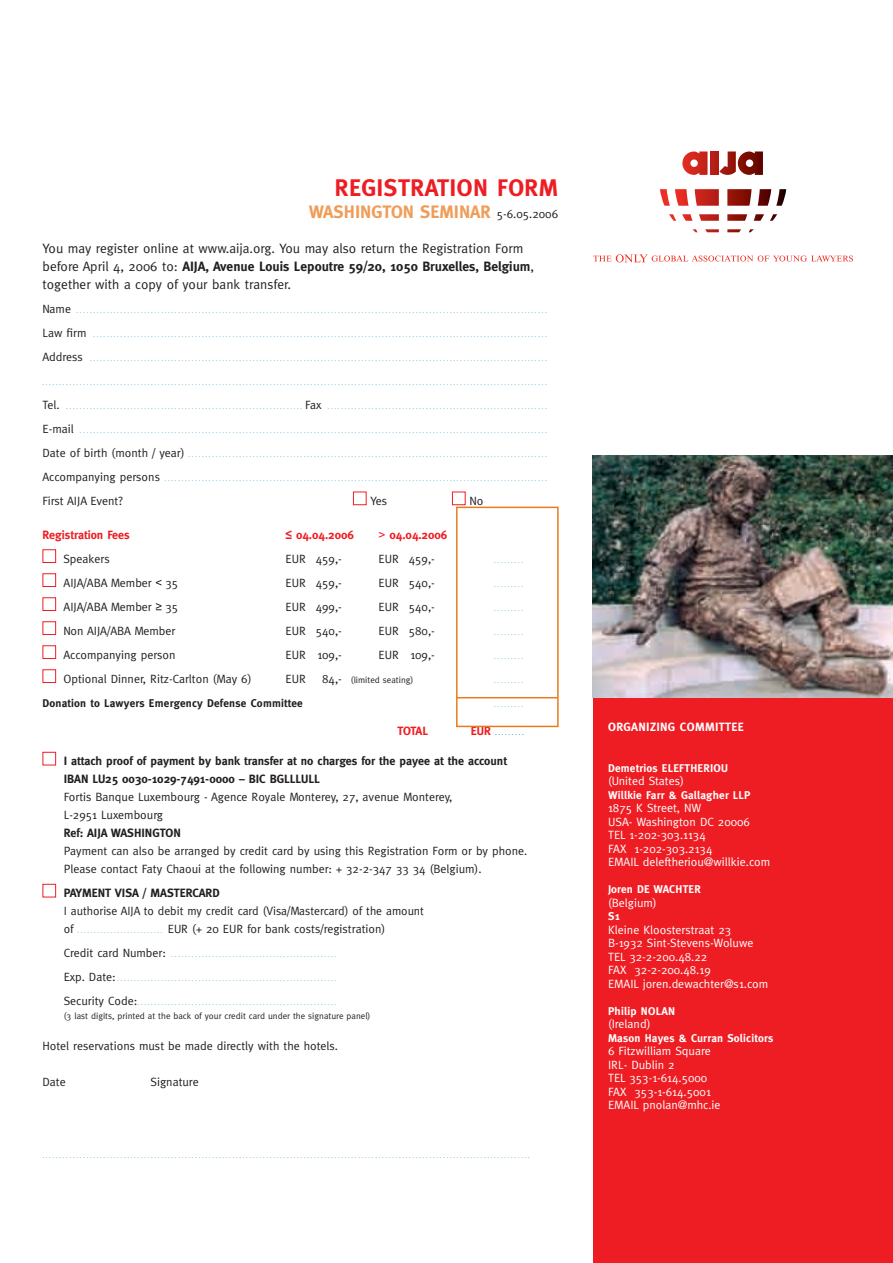
<style>
.page{position:relative;width:893px;height:1263px;background:#fff}
.page>*{position:absolute;margin:0;border:0;box-sizing:border-box;transform-origin:0 0}
.t1{font:700 24px "Meta";letter-spacing:.02em;color:#ee1d23}
.t2{font:700 18px "Meta";color:#ef9d59}
.t3{font:13.5px/18px "Meta";color:#231f20}
.t4{font:12px/18px "Meta";color:#231f20}
.t5{font:12px/13.5px "Meta";color:#fff}
.t6{font:700 12px/18px "Meta";color:#231f20}
.t7{font:700 12px "Meta";color:#ee1d23}
.t8{font:700 12px "Meta";letter-spacing:.03em;color:#fff}
.t9{font:700 11.25px "Meta";letter-spacing:.02em;color:#fff}
.t10{font:700 11.25px "Meta";letter-spacing:.02em;color:#231f20}
.t11{font:9px "Meta";color:#231f20}
.t12{font:6px "Meta";color:#3098d4}
.t13{font:700 6px "Meta";color:#3098d4}
.s1{font-weight:700;font-size:18px;color:#ef9d59}
.s2{font-weight:700}
.s3{font-size:12px;color:#231f20}
.s4{font-family:"Arial"}
.s5{font-family:"Arial";font-weight:400}
.s6{font-size:12px}
.s7{font-size:12px;color:#ee1d23}
.s8{font-size:6px;color:#3098d4}
</style>
<div class="page">
<div style="left:593px;top:473px;width:300px;height:790px;background:#ee1d23"></div>
<img style="left:592px;top:455px;width:301px;height:242px">
<div style="left:353px;top:492px;width:14px;height:13px;border:1px solid #ee1d23"></div>
<div style="left:452px;top:492px;width:14px;height:13px;border:1px solid #ee1d23"></div>
<div style="left:43px;top:549px;width:13px;height:14px;border:1px solid #ee1d23"></div>
<div style="left:43px;top:573px;width:13px;height:14px;border:1px solid #ee1d23"></div>
<svg style="left:156px;top:580px;width:5px;height:5px"></svg>
<div style="left:43px;top:597px;width:13px;height:14px;border:1px solid #ee1d23"></div>
<svg style="left:156px;top:603px;width:6px;height:7px"></svg>
<div style="left:43px;top:621px;width:13px;height:14px;border:1px solid #ee1d23"></div>
<div style="left:43px;top:645px;width:13px;height:14px;border:1px solid #ee1d23"></div>
<div style="left:43px;top:669px;width:13px;height:14px;border:1px solid #ee1d23"></div>
<div style="left:43px;top:752px;width:13px;height:13px;border:1px solid #ee1d23"></div>
<div style="left:43px;top:884px;width:13px;height:13px;border:1px solid #ee1d23"></div>
<div style="left:456px;top:507px;width:103px;height:220px;border:2px solid #e87c1d"></div>
<hr style="left:457px;top:697px;width:101px;height:1px;background:#e87c1d">
<svg style="left:682px;top:151px;width:25px;height:24px"></svg>
<div style="left:711px;top:151px;width:8px;height:24px;background:#b41d15"></div>
<svg style="left:719px;top:151px;width:44px;height:24px"></svg>
<svg style="left:660px;top:189px;width:126px;height:43px"></svg>
<svg style="left:593px;top:254px;width:260px;height:8px"></svg>
<h1 class="t1" style="left:335px;top:174px;width:225px">REGISTRATION FORM</h1>
<h2 class="t2" style="left:309px;top:201px;width:12px">washington</h2>
<h3 class="t4" style="left:420px;top:205px;width:140px"><span class="s1">SEMINAR</span> 5-6.05.2006</h3>
<h3 class="t3" style="left:43px;top:239px;width:493px">You may register online at www.aija.org. You may also return the Registration Form before April 4, 2006 to: <span class="s2">AIJA, Avenue Louis Lepoutre 59/20, 1050 Bruxelles, Belgium</span>, together with a copy of your bank transfer.</h3>
<p class="t12" style="left:43px;top:308px;width:506px"><span class="s3">Name</span> ...........................................................................................................................................</p>
<p class="t12" style="left:43px;top:332px;width:506px"><span class="s3">Lawfirm</span> ......................................................................................................................................</p>
<p class="t12" style="left:43px;top:356px;width:506px"><span class="s3">Address</span> .......................................................................................................................................</p>
<p class="t12" style="left:43px;top:380px;width:506px">.....................................................................................................................................................</p>
<p class="t12" style="left:43px;top:404px;width:506px"><span class="s3">Tel.</span> ...................................................................... <span class="s3">Fax</span> .................................................................</p>
<p class="t12" style="left:43px;top:428px;width:506px"><span class="s3">E-mail</span> ..........................................................................................................................................</p>
<p class="t12" style="left:43px;top:452px;width:506px"><span class="s3">Dateofbirth(month/year)</span> ..........................................................................................................</p>
<p class="t12" style="left:43px;top:476px;width:506px"><span class="s3">Accompanyingpersons</span> .................................................................................................................</p>
<h3 class="t4" style="left:43px;top:492px;width:82px">First AIJA Event?</h3>
<h3 class="t4" style="left:370px;top:492px;width:18px">Yes</h3>
<h3 class="t4" style="left:470px;top:492px;width:15px">No</h3>
<h3 class="t7" style="left:43px;top:528px;width:89px">Registration Fees</h3>
<h3 class="t7" style="left:286px;top:528px;width:70px"><span class="s4">≤</span> 04.04.2006</h3>
<h3 class="t7" style="left:379px;top:528px;width:70px"><span class="s5">&gt;</span> 04.04.2006</h3>
<h3 class="t4" style="left:64px;top:550px;width:48px">Speakers</h3>
<h3 class="t4" style="left:286px;top:550px;width:58px">EUR 459,-</h3>
<h3 class="t4" style="left:379px;top:550px;width:58px">EUR 459,-</h3>
<p class="t12" style="left:494px;top:557px;width:30px">.........</p>
<h3 class="t4" style="left:64px;top:574px;width:116px">AIJA/ABA Member 35</h3>
<h3 class="t4" style="left:286px;top:574px;width:58px">EUR 459,-</h3>
<h3 class="t4" style="left:379px;top:574px;width:58px">EUR 540,-</h3>
<p class="t12" style="left:494px;top:581px;width:30px">.........</p>
<h3 class="t4" style="left:64px;top:598px;width:116px">AIJA/ABA Member 35</h3>
<h3 class="t4" style="left:286px;top:598px;width:58px">EUR 499,-</h3>
<h3 class="t4" style="left:379px;top:598px;width:58px">EUR 540,-</h3>
<p class="t12" style="left:494px;top:605px;width:30px">.........</p>
<h3 class="t4" style="left:64px;top:622px;width:113px">Non AIJA/ABA Member</h3>
<h3 class="t4" style="left:286px;top:622px;width:58px">EUR 540,-</h3>
<h3 class="t4" style="left:379px;top:622px;width:58px">EUR 580,-</h3>
<p class="t12" style="left:494px;top:629px;width:30px">.........</p>
<h3 class="t4" style="left:64px;top:646px;width:114px">Accompanying person</h3>
<h3 class="t4" style="left:286px;top:646px;width:58px">EUR 109,-</h3>
<h3 class="t4" style="left:379px;top:646px;width:58px">EUR 109,-</h3>
<p class="t12" style="left:494px;top:653px;width:30px">.........</p>
<h3 class="t4" style="left:64px;top:670px;width:190px">Optional Dinner, Ritz-Carlton (May 6)</h3>
<h3 class="t4" style="left:286px;top:670px;width:22px">EUR</h3>
<h3 class="t11" style="left:322px;top:674px;width:93px"><span class="s6">84,-</span> (limited seating)</h3>
<p class="t12" style="left:494px;top:677px;width:30px">.........</p>
<h3 class="t10" style="left:43px;top:696px;width:262px">Donation to Lawyers Emergency Defense Committee</h3>
<p class="t12" style="left:494px;top:701px;width:30px">.........</p>
<h3 class="t7" style="left:397px;top:724px;width:32px">TOTAL</h3>
<p class="t13" style="left:471px;top:730px;width:54px"><span class="s7">EUR</span> .........</p>
<h3 class="t6" style="left:64px;top:752px;width:445px">I attach proof of payment by bank transfer at no charges for the payee at the account<br>IBAN LU25 0030-1029-7491-0000 – BIC BGLLLULL</h3>
<h3 class="t4" style="left:64px;top:788px;width:390px">Fortis Banque Luxembourg - Agence Royale Monterey, 27, avenue Monterey,<br>L-2951 Luxembourg</h3>
<h3 class="t6" style="left:64px;top:824px;width:119px">Ref: AIJA WASHINGTON</h3>
<h3 class="t4" style="left:64px;top:842px;width:465px">Payment can also be arranged by credit card by using this Registration Form or by phone.<br>Please contact Faty Chaoui at the following number: + 32-2-347 33 34 (Belgium).</h3>
<h3 class="t6" style="left:64px;top:884px;width:157px">PAYMENT VISA / MASTERCARD</h3>
<h3 class="t4" style="left:64px;top:902px;width:362px">I authorise AIJA to debit my credit card (Visa/Mastercard) of the amount of <span class="s8">..........................</span> EUR(+20EURforbankcosts/registration)</h3>
<p class="t12" style="left:64px;top:952px;width:274px"><span class="s3">CreditcardNumber:</span> .................................................</p>
<p class="t12" style="left:64px;top:976px;width:274px"><span class="s3">Exp.Date:</span>.................................................................</p>
<p class="t12" style="left:64px;top:1000px;width:274px"><span class="s3">SecurityCode:</span>...........................................................</p>
<h3 class="t11" style="left:64px;top:1010px;width:308px">(3 last digits, printed at the back of your credit card under the signature panel)</h3>
<h3 class="t4" style="left:43px;top:1037px;width:297px">Hotel reservations must be made directly with the hotels.</h3>
<h3 class="t4" style="left:43px;top:1073px;width:25px">Date</h3>
<h3 class="t4" style="left:151px;top:1073px;width:50px">Signature</h3>
<p class="t12" style="left:43px;top:1153px;width:489px">................................................................................................................................................</p>
<h3 class="t8" style="left:608px;top:720px;width:137px">ORGANIZING COMMITTEE</h3>
<h3 class="t9" style="left:608px;top:761px;width:121px">Demetrios ELEFTHERIOU</h3>
<h3 class="t5" style="left:608px;top:774px;width:77px">(United States)</h3>
<h3 class="t9" style="left:608px;top:788px;width:144px">Willkie Farr &amp; Gallagher LLP</h3>
<h3 class="t5" style="left:608px;top:801px;width:164px">1875 K Street, NW<br>USA- Washington DC 20006<br>TEL 1-202-303.1134<br>FAX 1-202-303.2134<br>EMAIL deleftheriou@willkie.com</h3>
<h3 class="t9" style="left:608px;top:883px;width:94px">Joren DE WACHTER</h3>
<h3 class="t5" style="left:608px;top:895px;width:50px">(Belgium)</h3>
<h3 class="t9" style="left:608px;top:910px;width:13px">S1</h3>
<h3 class="t5" style="left:608px;top:922px;width:162px">Kleine Kloosterstraat 23<br>B-1932 Sint-Stevens-Woluwe<br>TEL 32-2-200.48.22<br>FAX 32-2-200.48.19<br>EMAIL joren.dewachter@s1.com</h3>
<h3 class="t9" style="left:608px;top:1004px;width:69px">Philip NOLAN</h3>
<h3 class="t5" style="left:608px;top:1017px;width:44px">(Ireland)</h3>
<h3 class="t9" style="left:608px;top:1031px;width:167px">Mason Hayes &amp; Curran Solicitors</h3>
<h3 class="t5" style="left:608px;top:1044px;width:114px">6 Fitzwilliam Square<br>IRL- Dublin 2<br>TEL 353-1-614.5000<br>FAX 353-1-614.5001<br>EMAIL pnolan@mhc.ie</h3>
</div>
